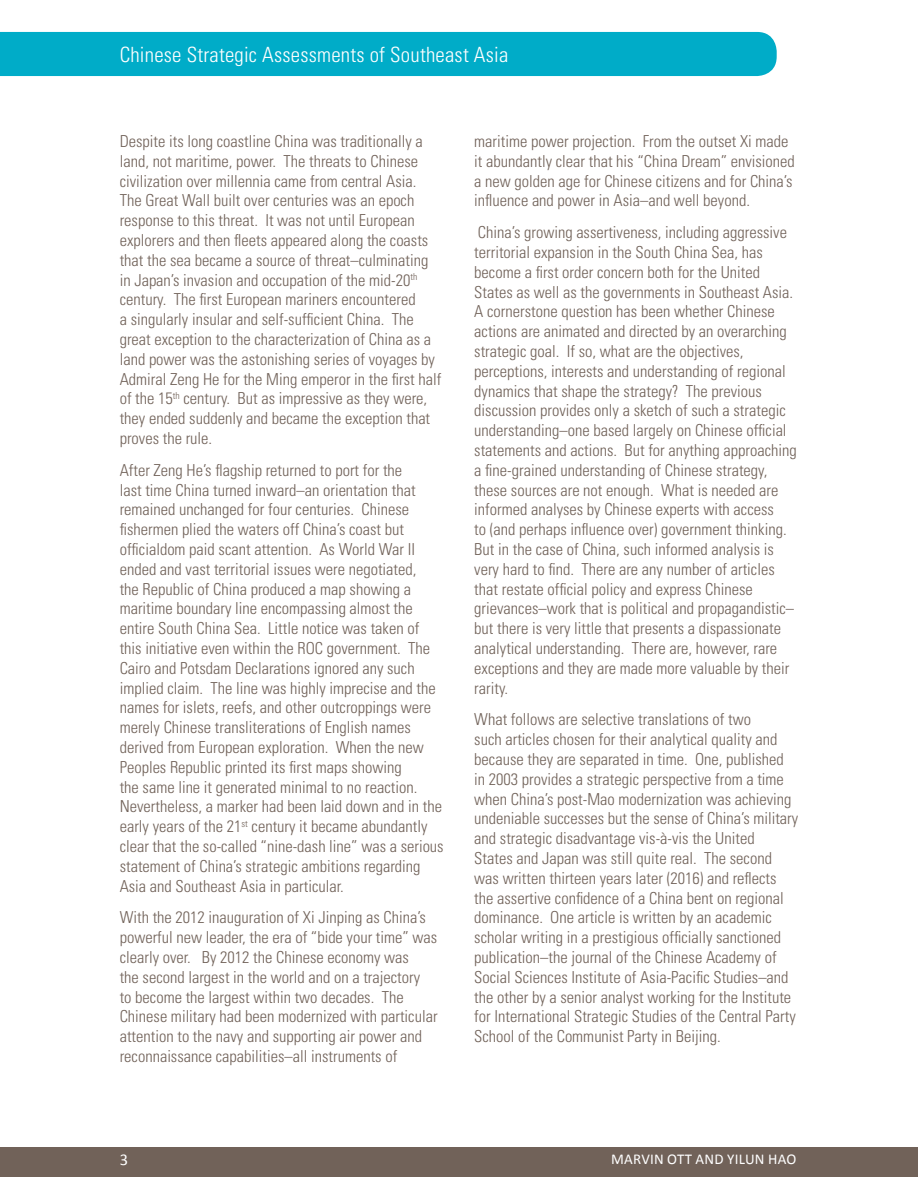
<style>
.page{position:relative;width:918px;height:1188px;background:#fff}
.page>*{position:absolute;margin:0;border:0;box-sizing:border-box;transform-origin:0 0}
.t1{font:300 condensed 21px "Univers LT Std";letter-spacing:.01em;color:#fff}
.t2{font:300 condensed 16.5px/19.8px "Univers LT Std";color:#716259}
.t3{font:16.5px "Calibri";color:#fff}
.t4{font:15px "Calibri";letter-spacing:.02em;color:#fff}
</style>
<div class="page">
<div style="left:0;top:32px;width:777px;height:44px;background:#00acc8"></div>
<div style="left:0;top:1147px;width:918px;height:29px;background:#716259"></div>
<p class="t1" style="left:120px;top:42px;width:390px">Chinese Strategic Assessments of Southeast Asia</p>
<p class="t2" style="left:120px;top:131px;width:323px">Despite its long coastline China was traditionally a land, not maritime, power. The threats to Chinese civilization over millennia came from central Asia.<br>The Great Wall built over centuries was an epoch response to this threat. It was not until European explorers and then fleets appeared along the coasts that the sea became a source of threat–culminating in Japan’s invasion and occupation of the mid-20<sup>th </sup>century. The first European mariners encountered<br>a singularly insular and self-sufficient China. The great exception to the characterization of China as a land power was the astonishing series of voyages by Admiral Zeng He for the Ming emperor in the first half of the 15<sup>th</sup> century. But as impressive as they were, they ended suddenly and became the exception that proves the rule.</p>
<p class="t2" style="left:120px;top:460px;width:326px">After Zeng He’s flagship returned to port for the<br>last time China turned inward–an orientation that remained unchanged for four centuries. Chinese fishermen plied the waters off China’s coast but officialdom paid scant attention. As World War II ended and vast territorial issues were negotiated,<br>the Republic of China produced a map showing a maritime boundary line encompassing almost the entire South China Sea. Little notice was taken of this initiative even within the ROC government. The Cairo and Potsdam Declarations ignored any such implied claim. The line was highly imprecise and the names for islets, reefs, and other outcroppings were merely Chinese transliterations of English names derived from European exploration. When the new Peoples Republic printed its first maps showing<br>the same line it generated minimal to no reaction.<br>Nevertheless, a marker had been laid down and in the early years of the 21<sup>st</sup> century it became abundantly clear that the so-called “nine-dash line” was a serious statement of China’s strategic ambitions regarding Asia and Southeast Asia in particular.</p>
<p class="t2" style="left:120px;top:908px;width:319px">With the 2012 inauguration of Xi Jinping as China’s powerful new leader, the era of “bide your time” was clearly over. By 2012 the Chinese economy was<br>the second largest in the world and on a trajectory<br>to become the largest within two decades. The Chinese military had been modernized with particular attention to the navy and supporting air power and reconnaissance capabilities–all instruments of</p>
<p class="t2" style="left:474px;top:131px;width:322px">maritime power projection. From the outset Xi made it abundantly clear that his “China Dream” envisioned a new golden age for Chinese citizens and for China’s influence and power in Asia–and well beyond.</p>
<p class="t2" style="left:474px;top:222px;width:324px">China’s growing assertiveness, including aggressive territorial expansion in the South China Sea, has become a first order concern both for the United States as well as the governments in Southeast Asia.<br>A cornerstone question has been whether Chinese actions are animated and directed by an overarching strategic goal. If so, what are the objectives, perceptions, interests and understanding of regional dynamics that shape the strategy? The previous discussion provides only a sketch of such a strategic understanding–one based largely on Chinese official statements and actions. But for anything approaching a fine-grained understanding of Chinese strategy, these sources are not enough. What is needed are informed analyses by Chinese experts with access<br>to (and perhaps influence over) government thinking.<br>But in the case of China, such informed analysis is very hard to find. There are any number of articles that restate official policy and express Chinese grievances–work that is political and propagandistic– but there is very little that presents a dispassionate analytical understanding. There are, however, rare exceptions and they are made more valuable by their rarity.</p>
<p class="t2" style="left:474px;top:710px;width:325px">What follows are selective translations of two<br>such articles chosen for their analytical quality and because they are separated in time. One, published in 2003 provides a strategic perspective from a time when China’s post-Mao modernization was achieving undeniable successes but the sense of China’s military and strategic disadvantage vis-à-vis the United<br>States and Japan was still quite real. The second was written thirteen years later (2016) and reflects the assertive confidence of a China bent on regional dominance. One article is written by an academic scholar writing in a prestigious officially sanctioned publication–the journal of the Chinese Academy of Social Sciences Institute of Asia-Pacific Studies–and the other by a senior analyst working for the Institute for International Strategic Studies of the Central Party School of the Communist Party in Beijing.</p>
<p class="t3" style="left:120px;top:1149px;width:10px">3</p>
<p class="t4" style="left:611px;top:1150px;width:187px">MARVIN OTT AND YILUN HAO</p>
</div>
